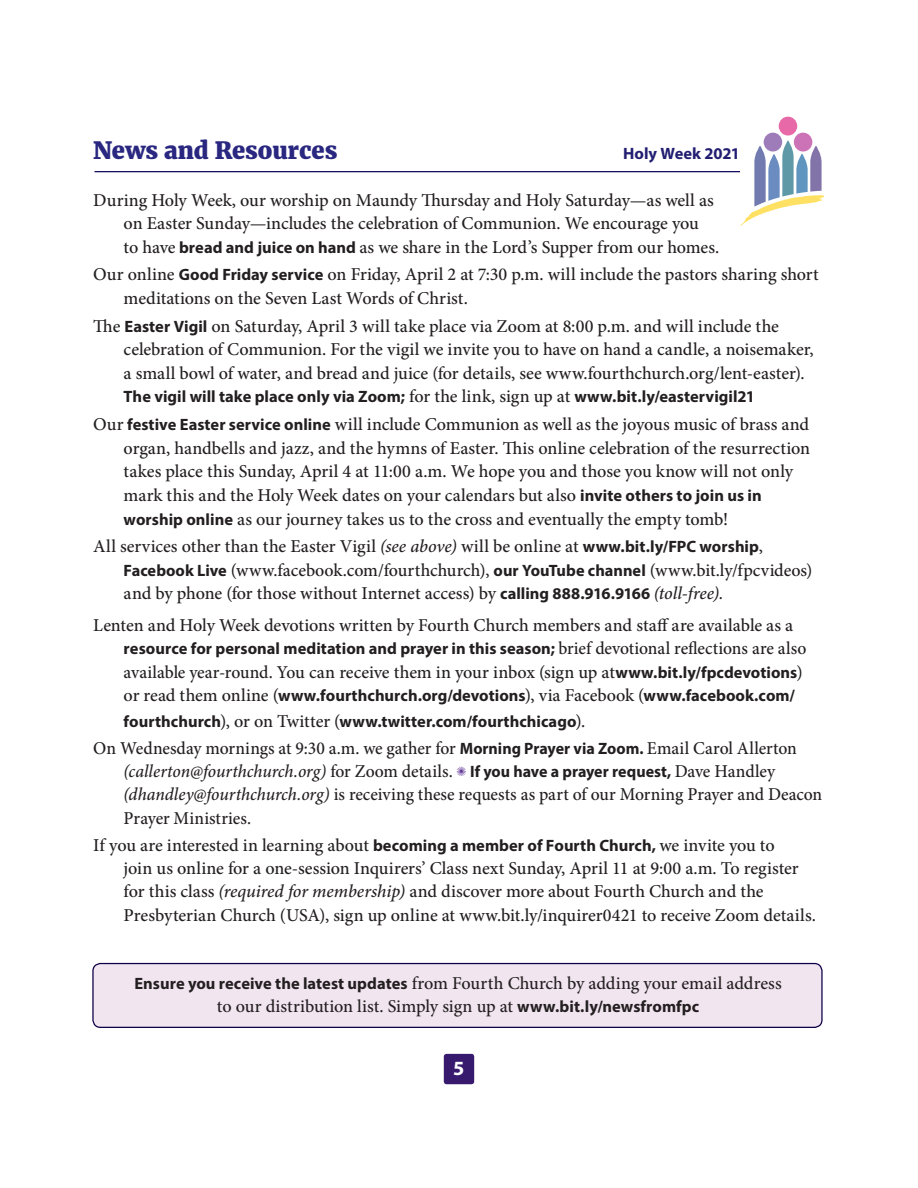
<style>
.page{position:relative;width:918px;height:1188px;background:#fff}
.page>*{position:absolute;margin:0;border:0;box-sizing:border-box;transform-origin:0 0}
.t1{font:800 23.7px "Merriweather";letter-spacing:-.005em;color:#292780}
.t2{font:700 20.25px "Myriad Pro";color:#fff}
.t3{font:500 18.15px/23.7px "Minion Pro";letter-spacing:-.005em;color:#231f20}
.t4{font:700 16.5px/25.3px "Myriad Pro";color:#231f20}
.t5{font:700 16.5px "Myriad Pro";color:#221e72}
.s1{font-family:"Myriad Pro";font-weight:700;font-size:16.5px}
.s2{font-family:"Minion Pro";font-weight:500;font-size:18.15px}
.s3{font-style:italic}
.s4{color:#5b2e91}
</style>
<div class="page">
<div style="left:764px;top:133px;width:18px;height:19px;background:#9e7cba;border-radius:50%"></div>
<div style="left:794px;top:133px;width:18px;height:19px;background:#cc72b7;border-radius:50%"></div>
<div style="left:779px;top:117px;width:18px;height:19px;background:#e869a7;border-radius:50%"></div>
<svg style="left:740px;top:140px;width:83px;height:86px"></svg>
<div style="left:93px;top:964px;width:729px;height:63px;background:#f1e5f0;border-radius:8px"></div>
<div style="left:92px;top:963px;width:731px;height:65px;border:1px solid #0d0049;border-radius:8px"></div>
<hr style="left:94px;top:171px;width:646px;height:1px;background:#140c5d">
<div style="left:444px;top:1054px;width:30px;height:30px;background:#37196e;border-radius:3px"></div>
<p class="t1" style="left:93px;top:136px;width:246px">News and Resources</p>
<p class="t3" style="left:124px;top:188px;width:595px;text-indent:-30px">During Holy Week, our worship on Maundy Thursday and Holy Saturday—as well as on Easter Sunday—includes the celebration of Communion. We encourage you to have <span class="s1">bread and juice on hand</span> as we share in the Lord’s Supper from our homes.</p>
<p class="t3" style="left:124px;top:263px;width:697px;text-indent:-30px">Our online <span class="s1">Good Friday service</span> on Friday, April 2 at 7:30 p.m. will include the pastors sharing short meditations on the Seven Last Words of Christ.</p>
<p class="t3" style="left:124px;top:314px;width:692px;text-indent:-30px">The <span class="s1">Easter Vigil</span> on Saturday, April 3 will take place via Zoom at 8:00 p.m. and will include the celebration of Communion. For the vigil we invite you to have on hand a candle, a noisemaker, a small bowl of water, and bread and juice (for details, see www.fourthchurch.org/lent-easter).</p>
<p class="t4" style="left:124px;top:384px;width:633px">The vigil will take place only via Zoom; <span class="s2">for the link, sign up at</span> www.bit.ly/eastervigil21</p>
<p class="t3" style="left:124px;top:413px;width:688px;text-indent:-30px">Our <span class="s1">festive Easter service online</span> will include Communion as well as the joyous music of brass and organ, handbells and jazz, and the hymns of Easter. This online celebration of the resurrection takes place this Sunday, April 4 at 11:00 a.m. We hope you and those you know will not only mark this and the Holy Week dates on your calendars but also <span class="s1">invite others to join us in worship online</span> as our journey takes us to the cross and eventually the empty tomb!</p>
<p class="t3" style="left:124px;top:535px;width:690px;text-indent:-30px">All services other than the Easter Vigil <span class="s3">(see above)</span> will be online at <span class="s1">www.bit.ly/FPC worship</span>,<br><span class="s1">Facebook Live</span> (www.facebook.com/fourthchurch), <span class="s1">our YouTube channel</span> (www.bit.ly/fpcvideos) and by phone (for those without Internet access) by <span class="s1">calling 888.916.9166</span> <span class="s3">(toll-free).</span></p>
<p class="t3" style="left:93px;top:613px;width:702px">Lenten and Holy Week devotions written by Fourth Church members and staff are available as a</p>
<p class="t4" style="left:124px;top:635px;width:684px">resource for personal meditation and prayer in this season; <span class="s2">brief devotional reflections are also</span></p>
<p class="t3" style="left:124px;top:660px;width:681px">available year-round. You can receive them in your inbox (sign up at<span class="s1">www.bit.ly/fpcdevotions</span>)</p>
<p class="t4" style="left:124px;top:683px;width:673px"><span class="s2">or read them online (</span>www.fourthchurch.org/devotions<span class="s2">), via Facebook (</span>www.facebook.com/ fourthchurch<span class="s2">), or on Twitter (</span>www.twitter.com/fourthchicago<span class="s2">).</span></p>
<p class="t3" style="left:124px;top:737px;width:700px;line-height:23.2px;text-indent:-30px">On Wednesday mornings at 9:30 a.m. we gather for <span class="s1">Morning Prayer via Zoom.</span> Email Carol Allerton <span class="s3">(callerton@fourthchurch.org)</span> for Zoom details. <span class="s4">✺</span> <span class="s1">If you have a prayer request,</span> Dave Handley <span class="s3">(dhandley@fourthchurch.org)</span> is receiving these requests as part of our Morning Prayer and Deacon Prayer Ministries.</p>
<p class="t3" style="left:124px;top:833px;width:692px;text-indent:-30px">If you are interested in learning about <span class="s1">becoming a member of Fourth Church,</span> we invite you to<br>join us online for a one-session Inquirers’ Class next Sunday, April 11 at 9:00 a.m. To register for this class <span class="s3">(required for membership)</span> and discover more about Fourth Church and the Presbyterian Church (USA), sign up online at www.bit.ly/inquirer0421 to receive Zoom details.</p>
<p class="t5" style="left:623px;top:143px;width:118px">Holy Week 2021</p>
<p class="t3" style="left:134px;top:971px;width:649px"><span class="s1">Ensure you receive the latest updates</span> from Fourth Church by adding your email address</p>
<p class="t3" style="left:217px;top:995px;width:484px">to our distribution list. Simply sign up at <span class="s1">www.bit.ly/newsfromfpc</span></p>
<p class="t2" style="left:453px;top:1055px;width:13px">5</p>
</div>
